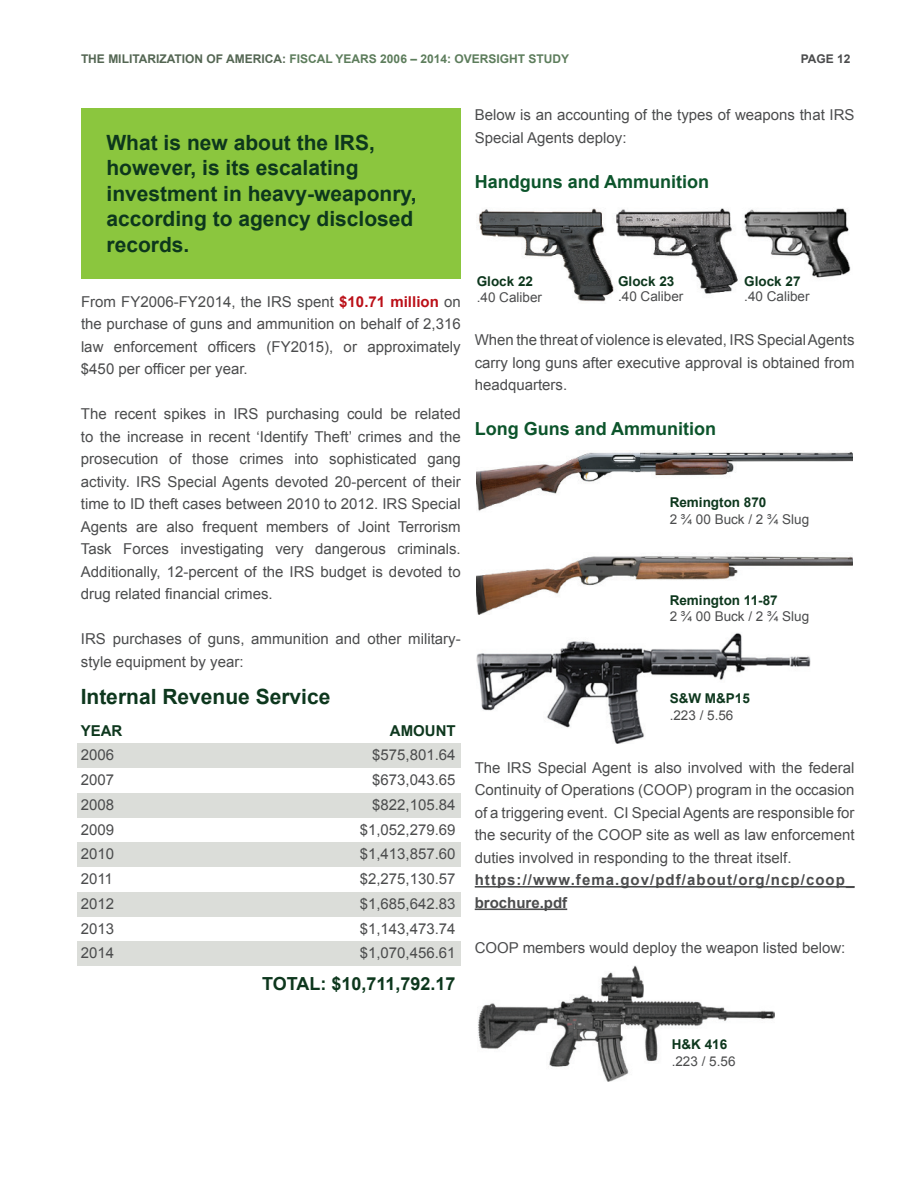
<style>
.page{position:relative;width:918px;height:1188px;background:#fff}
.page>*{position:absolute;margin:0;border:0;box-sizing:border-box;transform-origin:0 0}
.t1{font:700 21px/25.5px "Arial";color:#0d371d}
.t2{font:700 18px "Arial";color:#0c542b}
.t3{font:700 18px "Arial";color:#0d371d}
.t4{font:15px/22.5px "Arial";color:#4b4c4d;text-align:justify}
.t5{font:700 15px/22.5px "Arial";letter-spacing:.07em;color:#4b4c4d}
.t6{font:700 15px "Arial";color:#0d371d}
.t7{font:13.5px "Arial";color:#4b4c4d}
.t8{font:700 13.5px "Arial";color:#0d371d}
.t9{font:700 12px "Arial";color:#5d7d5c}
.t10{font:700 12px "Arial";color:#4b4c4d}
.s1{color:#546653}
.s2{font-weight:700;color:#bb1018}
</style>
<div class="page">
<img style="left:478px;top:208px;width:373px;height:94px">
<img style="left:477px;top:452px;width:376px;height:292px">
<hr style="left:475px;top:886px;width:380px;height:2px;background:#4b4c4d">
<hr style="left:475px;top:909px;width:92px;height:1px;background:#4b4c4d">
<div style="left:77px;top:744px;width:384px;height:24px;background:#dbddd9"></div>
<div style="left:77px;top:842px;width:384px;height:25px;background:#dbddd9"></div>
<div style="left:77px;top:793px;width:384px;height:25px;background:#dbddd9"></div>
<div style="left:77px;top:892px;width:384px;height:25px;background:#dbddd9"></div>
<div style="left:77px;top:941px;width:384px;height:25px;background:#dbddd9"></div>
<img style="left:478px;top:966px;width:297px;height:116px">
<div style="left:81px;top:108px;width:380px;height:170px;background:#8bc63e"></div>
<p class="t9" style="left:81px;top:51px;width:490px"><span class="s1">THE MILITARIZATION OF AMERICA:</span> FISCAL YEARS 2006 – 2014: OVERSIGHT STUDY</p>
<p class="t10" style="left:801px;top:51px;width:51px">PAGE 12</p>
<h1 class="t1" style="left:106px;top:130px;width:312px">What is new about the IRS, however, is its escalating investment in heavy-weaponry, according to agency disclosed records.</h1>
<p class="t4" style="left:81px;top:290px;width:381px">From FY2006-FY2014, the IRS spent <span class="s2">$10.71 million</span> on the purchase of guns and ammunition on behalf of 2,316 law enforcement officers (FY2015), or approximately $450 per officer per year.</p>
<p class="t4" style="left:81px;top:403px;width:381px">The recent spikes in IRS purchasing could be related to the increase in recent ‘Identify Theft’ crimes and the prosecution of those crimes into sophisticated gang activity. IRS Special Agents devoted 20-percent of their time to ID theft cases between 2010 to 2012. IRS Special Agents are also frequent members of Joint Terrorism Task Forces investigating very dangerous criminals.<br>Additionally, 12-percent of the IRS budget is devoted to drug related financial crimes.</p>
<p class="t4" style="left:81px;top:628px;width:381px">IRS purchases of guns, ammunition and other military&shy;style equipment by year:</p>
<h1 class="t1" style="left:81px;top:685px;width:251px">Internal Revenue Service</h1>
<p class="t6" style="left:81px;top:720px;width:43px">YEAR</p>
<p class="t6" style="left:390px;top:720px;width:67px">AMOUNT</p>
<p class="t4" style="left:81px;top:744px;width:35px">2006</p>
<p class="t4" style="left:372px;top:744px;width:85px">$575,801.64</p>
<p class="t4" style="left:81px;top:769px;width:35px">2007</p>
<p class="t4" style="left:372px;top:769px;width:85px">$673,043.65</p>
<p class="t4" style="left:81px;top:794px;width:35px">2008</p>
<p class="t4" style="left:372px;top:794px;width:85px">$822,105.84</p>
<p class="t4" style="left:81px;top:818px;width:35px">2009</p>
<p class="t4" style="left:360px;top:818px;width:97px">$1,052,279.69</p>
<p class="t4" style="left:81px;top:843px;width:35px">2010</p>
<p class="t4" style="left:360px;top:843px;width:97px">$1,413,857.60</p>
<p class="t4" style="left:81px;top:868px;width:34px">2011</p>
<p class="t4" style="left:360px;top:868px;width:97px">$2,275,130.57</p>
<p class="t4" style="left:81px;top:893px;width:35px">2012</p>
<p class="t4" style="left:360px;top:893px;width:97px">$1,685,642.83</p>
<p class="t4" style="left:81px;top:917px;width:35px">2013</p>
<p class="t4" style="left:360px;top:917px;width:97px">$1,143,473.74</p>
<p class="t4" style="left:81px;top:942px;width:35px">2014</p>
<p class="t4" style="left:360px;top:942px;width:97px">$1,070,456.61</p>
<p class="t3" style="left:262px;top:972px;width:195px">TOTAL: $10,711,792.17</p>
<p class="t4" style="left:475px;top:104px;width:381px">Below is an accounting of the types of weapons that IRS<br>Special Agents deploy:</p>
<p class="t2" style="left:475px;top:169px;width:236px">Handguns and Ammunition</p>
<p class="t8" style="left:477px;top:272px;width:58px">Glock 22</p>
<p class="t7" style="left:477px;top:289px;width:67px">.40 Caliber</p>
<p class="t8" style="left:618px;top:272px;width:58px">Glock 23</p>
<p class="t7" style="left:618px;top:287px;width:67px">.40 Caliber</p>
<p class="t8" style="left:744px;top:272px;width:58px">Glock 27</p>
<p class="t7" style="left:744px;top:287px;width:67px">.40 Caliber</p>
<p class="t4" style="left:475px;top:329px;width:381px">When the threat of violence is elevated, IRS Special Agents carry long guns after executive approval is obtained from headquarters.</p>
<p class="t2" style="left:475px;top:417px;width:243px">Long Guns and Ammunition</p>
<p class="t8" style="left:670px;top:493px;width:98px">Remington 870</p>
<p class="t7" style="left:670px;top:510px;width:141px">2 ¾ 00 Buck / 2 ¾ Slug</p>
<p class="t8" style="left:670px;top:591px;width:110px">Remington 11-87</p>
<p class="t7" style="left:670px;top:608px;width:141px">2 ¾ 00 Buck / 2 ¾ Slug</p>
<p class="t8" style="left:670px;top:689px;width:82px">S&amp;W M&amp;P15</p>
<p class="t7" style="left:670px;top:706px;width:65px">.223 / 5.56</p>
<p class="t4" style="left:475px;top:756px;width:381px">The IRS Special Agent is also involved with the federal Continuity of Operations (COOP) program in the occasion of a triggering event. CI Special Agents are responsible for the security of the COOP site as well as law enforcement duties involved in responding to the threat itself.</p>
<p class="t5" style="left:475px;top:869px;width:381px">https://www.fema.gov/pdf/about/org/ncp/coop_ brochure.pdf</p>
<p class="t4" style="left:475px;top:936px;width:372px">COOP members would deploy the weapon listed below:</p>
<p class="t8" style="left:672px;top:1035px;width:57px">H&amp;K 416</p>
<p class="t7" style="left:672px;top:1052px;width:65px">.223 / 5.56</p>
</div>
